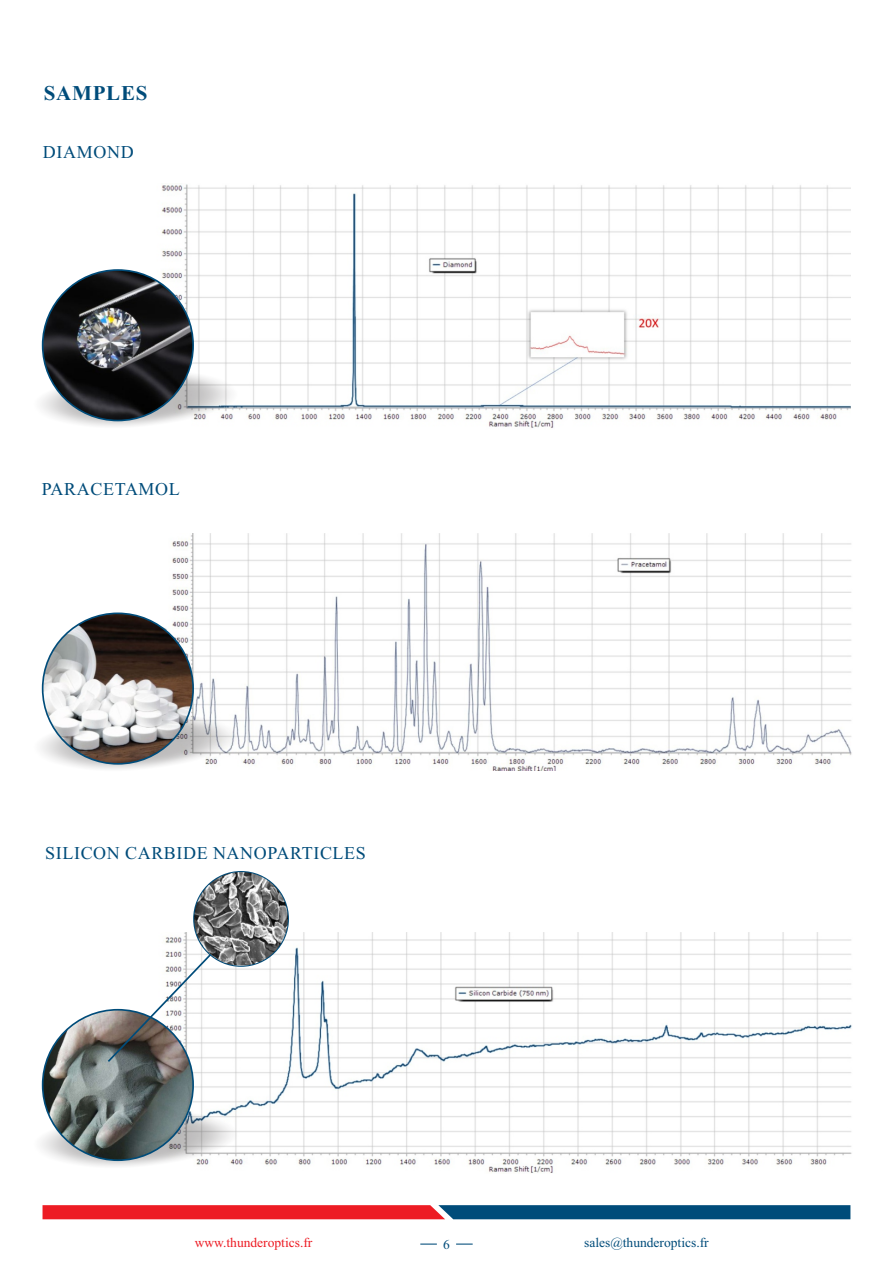
<style>
.page{position:relative;width:893px;height:1263px;background:#fff}
.page>*{position:absolute;margin:0;border:0;box-sizing:border-box;transform-origin:0 0}
.t1{font:700 21px "Times New Roman";letter-spacing:.035em;color:#004c7a}
.t2{font:18px "Times New Roman";letter-spacing:.035em;color:#004c7a}
.t3{font:13.5px "Times New Roman";color:#004c7a}
.t4{font:13.5px "Times New Roman";color:#ed1c24}
</style>
<div class="page">
<img style="left:165px;top:932px;width:687px;height:241px">
<img style="left:149px;top:184px;width:701px;height:244px">
<img style="left:151px;top:533px;width:701px;height:237px">
<svg style="left:41px;top:368px;width:227px;height:60px"></svg>
<img style="left:43px;top:271px;width:149px;height:149px;border-radius:50%">
<svg style="left:41px;top:711px;width:227px;height:59px"></svg>
<img style="left:43px;top:614px;width:149px;height:149px;border-radius:50%">
<svg style="left:41px;top:1107px;width:227px;height:63px"></svg>
<img style="left:43px;top:1010px;width:149px;height:149px;border-radius:50%">
<img style="left:194px;top:872px;width:94px;height:94px;border-radius:50%">
<svg style="left:43px;top:1205px;width:807px;height:14px;background:#783853"></svg>
<svg style="left:456px;top:1243px;width:17px;height:1px"></svg>
<svg style="left:420px;top:1243px;width:17px;height:1px"></svg>
<svg style="left:106px;top:952px;width:107px;height:112px"></svg>
<p class="t1" style="left:44px;top:86px;width:105px">SAMPLES</p>
<p class="t2" style="left:43px;top:146px;width:92px">DIAMOND</p>
<p class="t2" style="left:42px;top:482px;width:140px">PARACETAMOL</p>
<p class="t2" style="left:45px;top:847px;width:322px">SILICON CARBIDE NANOPARTICLES</p>
<p class="t4" style="left:195px;top:1238px;width:119px">www.thunderoptics.fr</p>
<p class="t3" style="left:443px;top:1239px;width:8px">6</p>
<p class="t3" style="left:584px;top:1238px;width:126px">sales@thunderoptics.fr</p>
</div>
